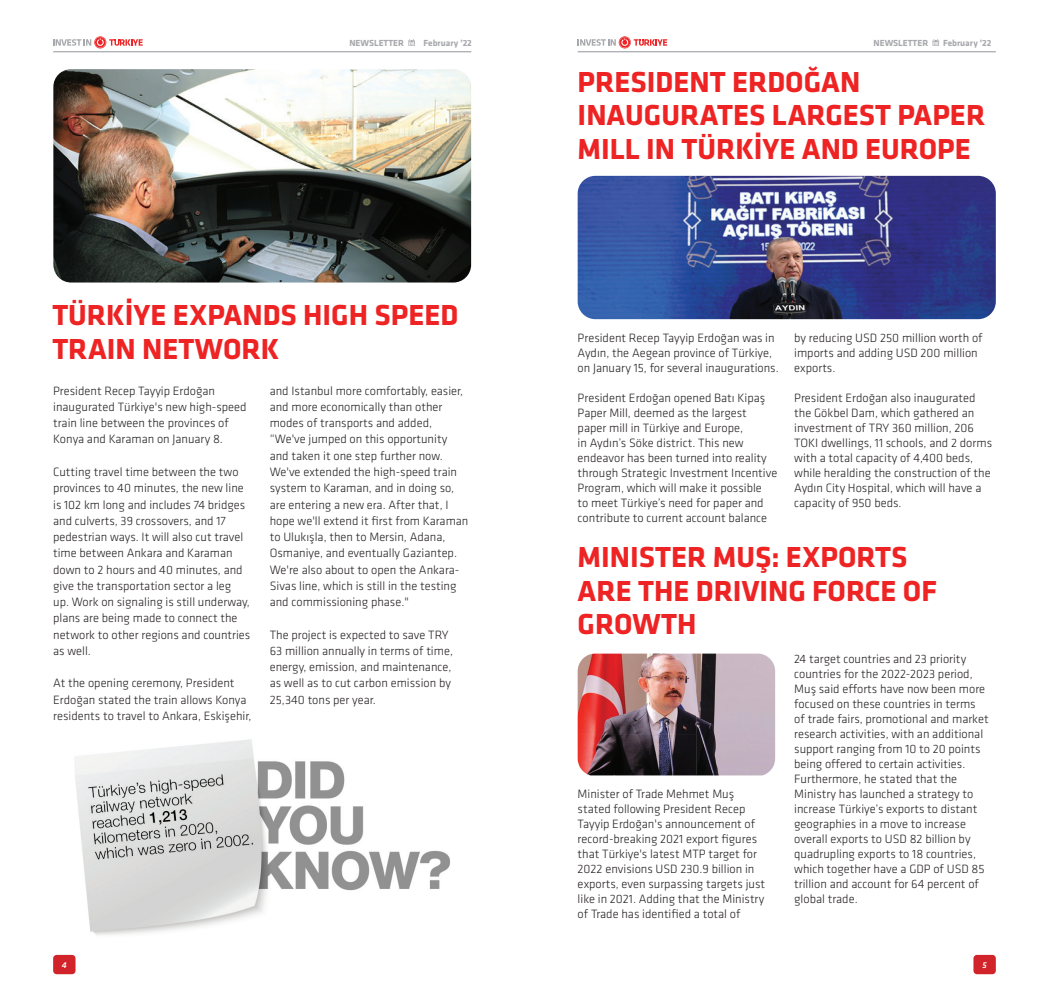
<style>
.page{position:relative;width:1049px;height:993px;background:#fff}
.page>*{position:absolute;margin:0;border:0;box-sizing:border-box;transform-origin:0 0}
.t1{font:700 30px/33.8px "Klavika";color:#ee2323}
.t2{font:300 12.5px/15px "Klavika";color:#231f20}
.t3{font:700 9.12px "Klavika";color:#a8a9ad}
.t4{font:italic 500 8.75px "Klavika";color:#fff}
</style>
<div class="page">
<svg style="left:932px;top:39px;width:7px;height:7px"></svg>
<svg style="left:408px;top:39px;width:7px;height:7px"></svg>
<div style="left:973px;top:954px;width:23px;height:19px;background:#d1232a;border-radius:4px"></div>
<div style="left:53px;top:954px;width:23px;height:19px;background:#d1232a;border-radius:4px"></div>
<img style="left:53px;top:69px;width:418px;height:213px">
<img style="left:578px;top:176px;width:418px;height:143px">
<img style="left:578px;top:653px;width:118px;height:81px">
<img style="left:696px;top:653px;width:79px;height:122px">
<svg style="left:578px;top:734px;width:1px;height:29px"></svg>
<img style="left:75px;top:739px;width:375px;height:196px">
<svg style="left:53px;top:36px;width:90px;height:12px"></svg>
<hr style="left:578px;top:52px;width:418px;height:1px;background:#939598">
<hr style="left:53px;top:52px;width:418px;height:1px;background:#939598">
<svg style="left:578px;top:36px;width:89px;height:12px"></svg>
<p class="t3" style="left:349px;top:38px;width:56px">NEWSLETTER</p>
<p class="t3" style="left:424px;top:38px;width:50px">February ’22</p>
<p class="t3" style="left:873px;top:38px;width:56px">NEWSLETTER</p>
<p class="t3" style="left:943px;top:38px;width:50px">February ’22</p>
<h1 class="t1" style="left:52px;top:298px;width:407px">TÜRKİYE EXPANDS HIGH SPEED<br>TRAIN NETWORK</h1>
<p class="t2" style="left:53px;top:382px;width:195px;line-height:16.2px">President Recep Tayyip Erdoğan inaugurated Türkiye's new high-speed train line between the provinces of Konya and Karaman on January 8.</p>
<p class="t2" style="left:53px;top:464px;width:199px;line-height:16.2px">Cutting travel time between the two provinces to 40 minutes, the new line is 102 km long and includes 74 bridges and culverts, 39 crossovers, and 17 pedestrian ways. It will also cut travel time between Ankara and Karaman down to 2 hours and 40 minutes, and give the transportation sector a leg<br>up. Work on signaling is still underway, plans are being made to connect the network to other regions and countries as well.</p>
<p class="t2" style="left:53px;top:675px;width:200px;line-height:16.2px">At the opening ceremony, President<br>Erdoğan stated the train allows Konya residents to travel to Ankara, Eskişehir,</p>
<p class="t2" style="left:270px;top:382px;width:200px;line-height:16.2px">and Istanbul more comfortably, easier, and more economically than other modes of transports and added, “We've jumped on this opportunity and taken it one step further now.<br>We've extended the high-speed train system to Karaman, and in doing so, are entering a new era. After that, I hope we'll extend it first from Karaman to Ulukışla, then to Mersin, Adana, Osmaniye, and eventually Gaziantep.<br>We're also about to open the Ankara-Sivas line, which is still in the testing and commissioning phase."</p>
<p class="t2" style="left:270px;top:626px;width:185px;line-height:16.2px">The project is expected to save TRY<br>63 million annually in terms of time, energy, emission, and maintenance, as well as to cut carbon emission by<br>25,340 tons per year.</p>
<h1 class="t1" style="left:578px;top:65px;width:409px">PRESIDENT ERDOĞAN<br>INAUGURATES LARGEST PAPER<br>MILL IN TÜRKİYE AND EUROPE</h1>
<p class="t2" style="left:578px;top:330px;width:203px">President Recep Tayyip Erdoğan was in<br>Aydın, the Aegean province of Türkiye, on January 15, for several inaugurations.</p>
<p class="t2" style="left:578px;top:390px;width:201px">President Erdoğan opened Batı Kipaş Paper Mill, deemed as the largest paper mill in Türkiye and Europe,<br>in Aydın’s Söke district. This new endeavor has been turned into reality through Strategic Investment Incentive Program, which will make it possible<br>to meet Türkiye’s need for paper and contribute to current account balance</p>
<p class="t2" style="left:794px;top:330px;width:190px">by reducing USD 250 million worth of imports and adding USD 200 million exports.</p>
<p class="t2" style="left:794px;top:390px;width:199px">President Erdoğan also inaugurated the Gökbel Dam, which gathered an investment of TRY 360 million, 206<br>TOKI dwellings, 11 schools, and 2 dorms with a total capacity of 4,400 beds, while heralding the construction of the Aydın City Hospital, which will have a capacity of 950 beds.</p>
<h1 class="t1" style="left:578px;top:540px;width:361px">MINISTER MUŞ: EXPORTS<br>ARE THE DRIVING FORCE OF<br>GROWTH</h1>
<p class="t2" style="left:578px;top:786px;width:189px">Minister of Trade Mehmet Muş stated following President Recep Tayyip Erdoğan's announcement of record-breaking 2021 export figures that Türkiye's latest MTP target for 2022 envisions USD 230.9 billion in exports, even surpassing targets just like in 2021. Adding that the Ministry of Trade has identified a total of</p>
<p class="t2" style="left:794px;top:651px;width:196px">24 target countries and 23 priority countries for the 2022-2023 period, Muş said efforts have now been more focused on these countries in terms of trade fairs, promotional and market research activities, with an additional support ranging from 10 to 20 points being offered to certain activities.<br>Furthermore, he stated that the Ministry has launched a strategy to increase Türkiye’s exports to distant geographies in a move to increase overall exports to USD 82 billion by quadrupling exports to 18 countries, which together have a GDP of USD 85 trillion and account for 64 percent of global trade.</p>
<p class="t4" style="left:62px;top:959px;width:6px">4</p>
<p class="t4" style="left:982px;top:959px;width:6px">5</p>
</div>
